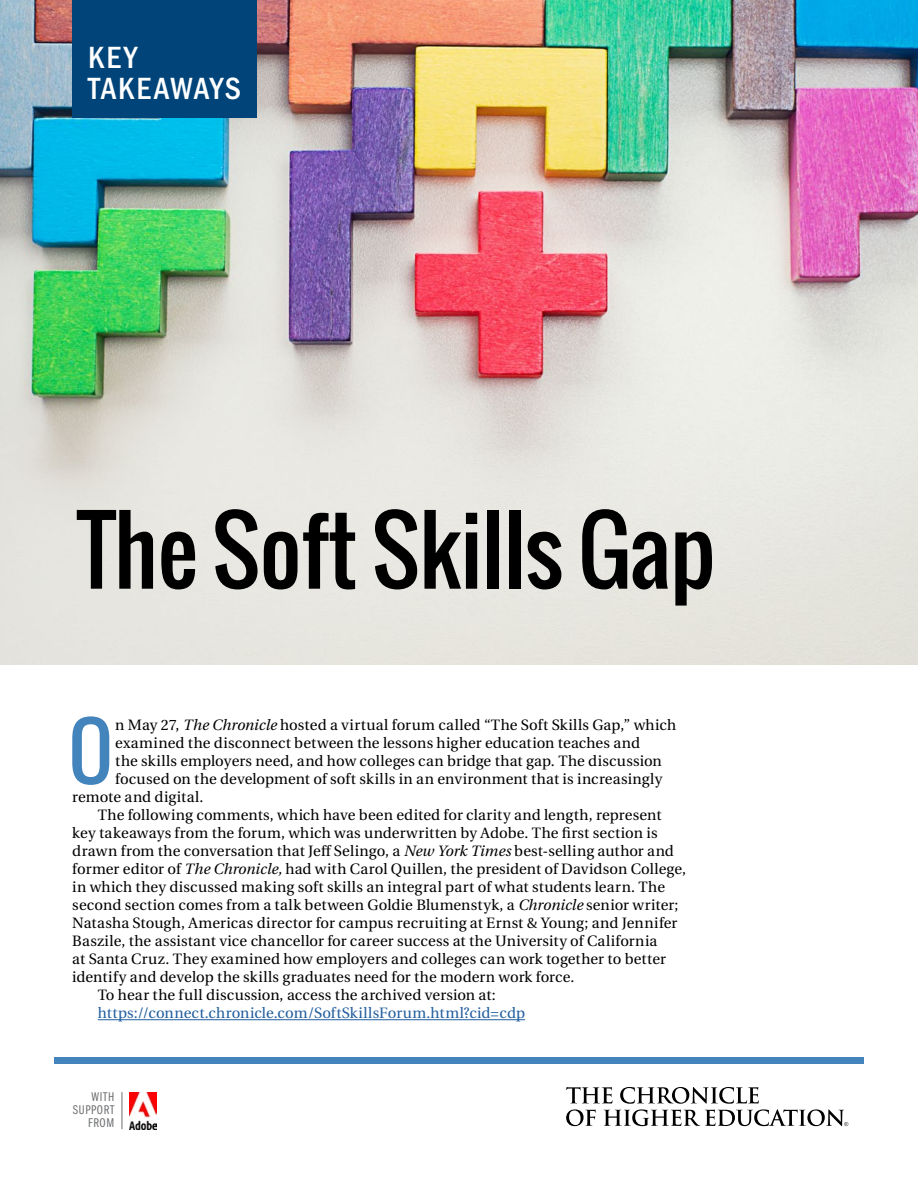
<style>
.page{position:relative;width:918px;height:1188px;background:#fff}
.page>*{position:absolute;margin:0;border:0;box-sizing:border-box;transform-origin:0 0}
.t1{font:90px "Oswald";letter-spacing:-.005em;color:#000}
.t2{font:76.65px "Oswald";color:#4484bc}
.t3{font:500 condensed 31.8px/31.8px "ITC Franklin Gothic Std";letter-spacing:.055em;color:#fff}
.t4{font:15px "Heuristica";letter-spacing:.01em;color:#000}
.t5{font:15px "Heuristica";letter-spacing:.015em;color:#215e9e}
.t6{font:13.05px/13px "ITC Franklin Gothic Std Bk Cp";letter-spacing:.05em;color:#6d6e71;text-align:right}
.s1{font-style:italic}
</style>
<div class="page">
<img style="left:0;top:0;width:918px;height:664px">
<div style="left:72px;top:0;width:185px;height:118px;background:#004479"></div>
<svg style="left:566px;top:1087px;width:282px;height:39px"></svg>
<hr style="left:122px;top:1092px;width:1px;height:37px;background:#6d6e71">
<div style="left:54px;top:1057px;width:810px;height:7px;background:#4484bc"></div>
<img style="left:130px;top:1092px;width:27px;height:38px">
<hr style="left:98px;top:1019px;width:427px;height:1px;background:#215e9e">
<h3 class="t3" style="left:88px;top:41px;width:154px">KEY<br>TAKEAWAYS</h3>
<h1 class="t1" style="left:77px;top:482px;width:641px">The Soft Skills Gap</h1>
<h2 class="t2" style="left:69px;top:693px;width:46px">O</h2>
<p class="t4" style="left:115px;top:714px;width:562px">n May 27, <span class="s1">The Chronicle</span> hosted a virtual forum called “The Soft Skills Gap,” which</p>
<p class="t4" style="left:115px;top:732px;width:526px">examined the disconnect between the lessons higher education teaches and</p>
<p class="t4" style="left:115px;top:750px;width:548px">the skills employers need, and how colleges can bridge that gap. The discussion</p>
<p class="t4" style="left:115px;top:768px;width:549px">focused on the development of soft skills in an environment that is increasingly</p>
<p class="t4" style="left:72px;top:786px;width:133px">remote and digital.</p>
<p class="t4" style="left:98px;top:804px;width:565px">The following comments, which have been edited for clarity and length, represent</p>
<p class="t4" style="left:72px;top:822px;width:587px">key takeaways from the forum, which was underwritten by Adobe. The first section is</p>
<p class="t4" style="left:72px;top:840px;width:603px">drawn from the conversation that Jeff Selingo, a <span class="s1">New York Times</span> best-selling author and</p>
<p class="t4" style="left:72px;top:858px;width:615px">former editor of <span class="s1">The Chronicle,</span> had with Carol Quillen, the president of Davidson College,</p>
<p class="t4" style="left:72px;top:876px;width:594px">in which they discussed making soft skills an integral part of what students learn. The</p>
<p class="t4" style="left:72px;top:894px;width:608px">second section comes from a talk between Goldie Blumenstyk, a <span class="s1">Chronicle</span> senior writer;</p>
<p class="t4" style="left:72px;top:912px;width:607px">Natasha Stough, Americas director for campus recruiting at Ernst &amp; Young; and Jennifer</p>
<p class="t4" style="left:72px;top:930px;width:587px">Baszile, the assistant vice chancellor for career success at the University of California</p>
<p class="t4" style="left:72px;top:948px;width:595px">at Santa Cruz. They examined how employers and colleges can work together to better</p>
<p class="t4" style="left:72px;top:966px;width:504px">identify and develop the skills graduates need for the modern work force.</p>
<p class="t4" style="left:98px;top:984px;width:400px">To hear the full discussion, access the archived version at:</p>
<p class="t5" style="left:98px;top:1002px;width:429px">https://connect.chronicle.com/SoftSkillsForum.html?cid=cdp</p>
<p class="t6" style="left:73px;top:1090px;width:43px">WITH<br>SUPPORT<br>FROM</p>
</div>
